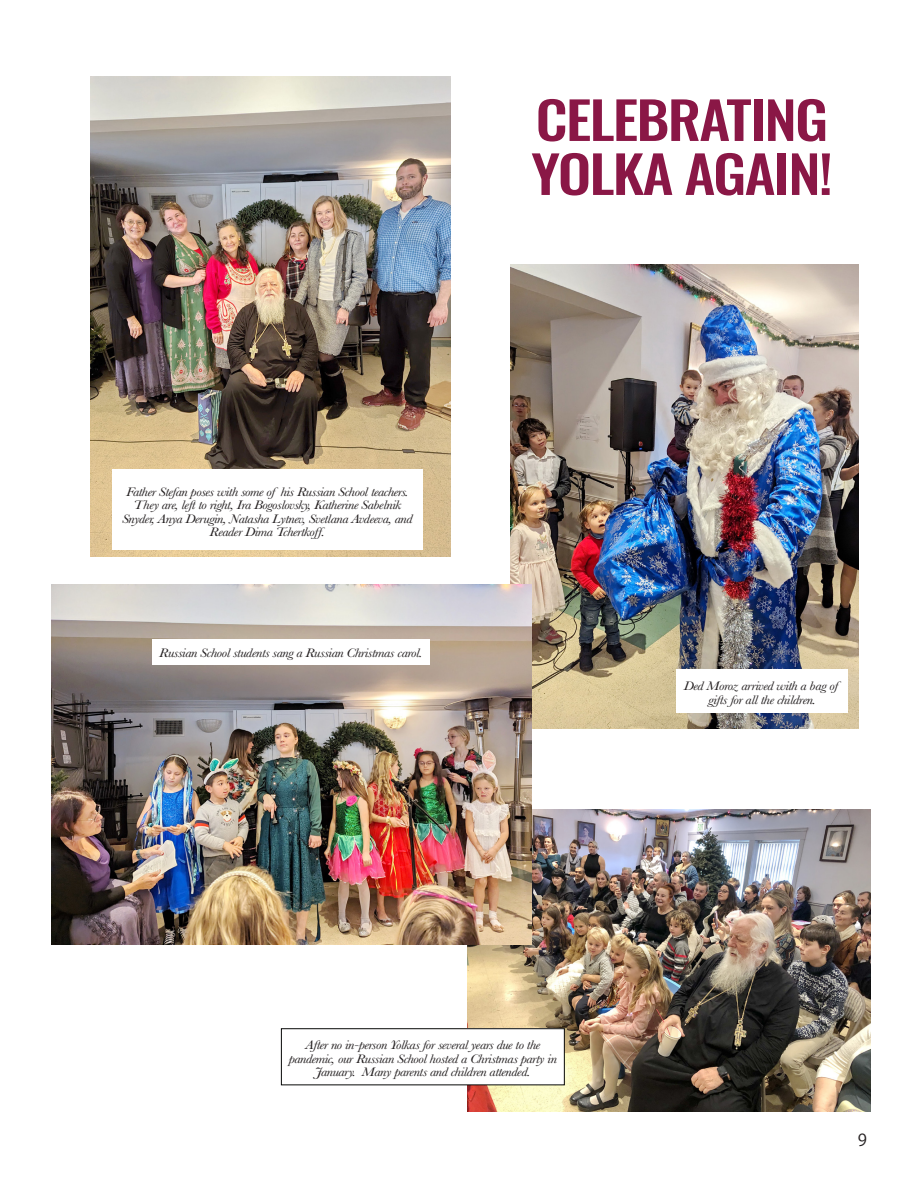
<style>
.page{position:relative;width:918px;height:1188px;background:#fff}
.page>*{position:absolute;margin:0;border:0;box-sizing:border-box;transform-origin:0 0}
.Quotation{font:500 51.3px/54px "Oswald";letter-spacing:-.03em;color:#8a1746;scale:1.16 1}
.t1{font:16.5px "Koz Go Pr 6 N";color:#231f20}
.Quotation-2{font:italic 12.9px/13.5px "Baskerville";letter-spacing:-.03em;color:#231f20;text-align:center;scale:1.16 1}
</style>
<div class="page">
<img style="left:510px;top:264px;width:348px;height:464px">
<img style="left:468px;top:809px;width:403px;height:302px">
<img style="left:90px;top:77px;width:360px;height:480px">
<img style="left:51px;top:584px;width:480px;height:360px">
<div style="left:281px;top:1029px;width:283px;height:56px;background:#fff"></div>
<div style="left:677px;top:669px;width:171px;height:44px;background:#fff"></div>
<div style="left:152px;top:639px;width:278px;height:25px;background:#fff"></div>
<div style="left:112px;top:470px;width:311px;height:80px;background:#fff"></div>
<p class="Quotation" style="left:531px;top:96px;width:262px">CELEBRATING<br>YOLKA AGAIN!</p>
<p class="Quotation-2" style="left:122px;top:485px;width:252px">Father Stefan poses with some ofhis Russian School teachers.<br>They are, left to right, Ira Bogoslovsky, Katherine Sabelnik Snyder, Anya Derugin, Natasha Lytnev, Svetlana Avdeeva, and Reader Dima Tchertkoff.</p>
<p class="Quotation-2" style="left:159px;top:647px;width:229px">Russian School students sang a Russian Christmas carol.</p>
<p class="Quotation-2" style="left:684px;top:679px;width:140px">Ded Moroz arrived with a bag of gifts for all the children.</p>
<p class="Quotation-2" style="left:289px;top:1038px;width:233px">After no in-person Yolkas for several years due to the pandemic, our Russian School hosted a Christmas party in<br>January. Many parents and children attended.</p>
<p class="t1" style="left:858px;top:1131px;width:11px">9</p>
</div>
